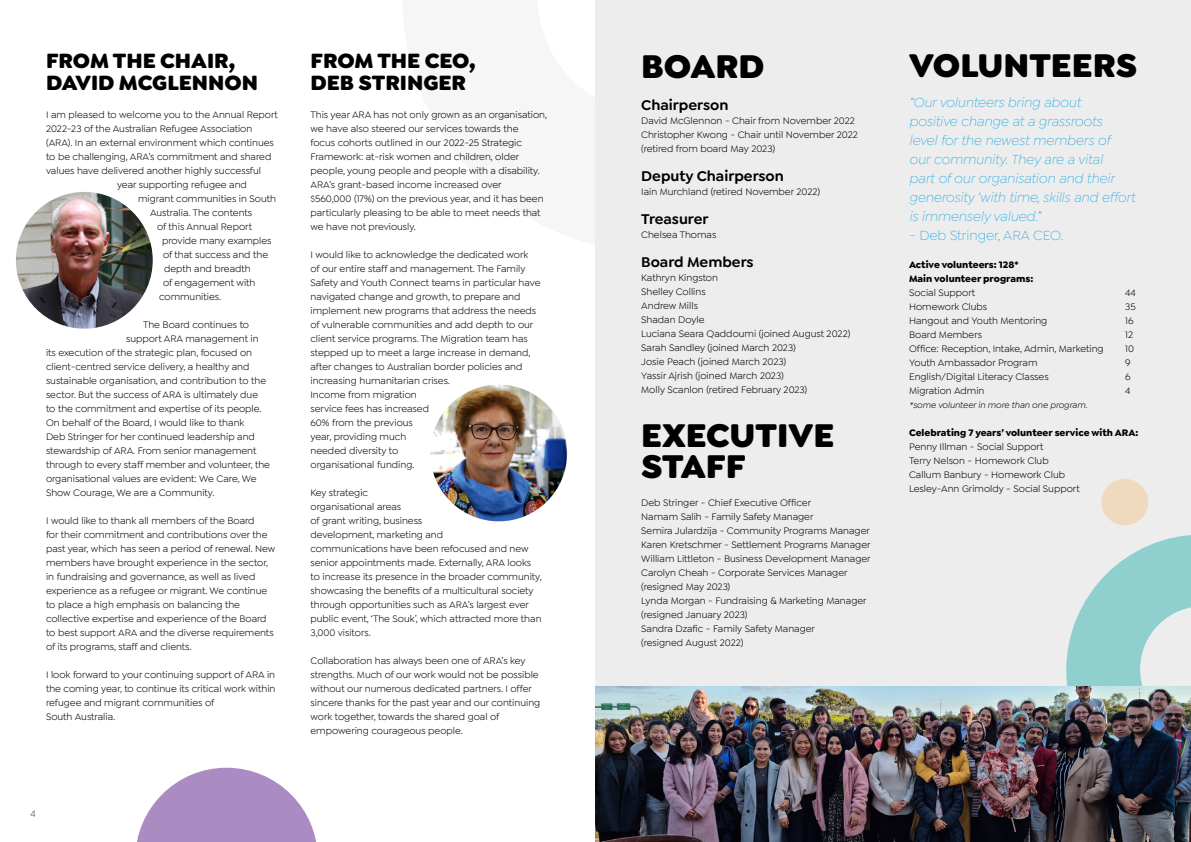
<style>
.page{position:relative;width:1191px;height:842px;background:#fff}
.page>*{position:absolute;margin:0;border:0;box-sizing:border-box;transform-origin:0 0}
.t1{font:900 35px/31px "Goldplay";color:#000}
.t2{font:900 22px/22px "Goldplay";color:#000}
.t3{font:600 15px "Goldplay";color:#000}
.t4{font:italic 300 14px/19px "Goldplay";color:#25aae1}
.t5{font:300 14px "Goldplay";color:#25aae1}
.t6{font:10px/14px "Goldplay";color:#000}
.t7{font:700 10px/14px "Goldplay";color:#000}
.t8{font:300 10px "Goldplay Alt";color:#000}
.t9{font:italic 9px "Goldplay";color:#000}
</style>
<div class="page">
<div style="left:596px;top:0;width:595px;height:842px;background:#ededee"></div>
<div style="left:1101px;top:479px;width:47px;height:46px;background:#efd9bf;border-radius:50%"></div>
<img style="left:430px;top:385px;width:137px;height:136px;border-radius:68px">
<svg style="left:137px;top:768px;width:179px;height:74px"></svg>
<svg style="left:1066px;top:535px;width:125px;height:151px"></svg>
<img style="left:16px;top:192px;width:137px;height:137px;border-radius:68px">
<img style="left:596px;top:686px;width:595px;height:156px">
<h2 class="t2" style="left:46px;top:49px;width:213px">FROM THE CHAIR,<br>DAVID MCGLENNON</h2>
<h2 class="t2" style="left:310px;top:49px;width:167px">FROM THE CEO,<br>DEB STRINGER</h2>
<p class="t6" style="left:46px;top:107px;width:233px">I am pleased to welcome you to the Annual Report</p>
<p class="t6" style="left:46px;top:121px;width:208px">2022-23 of the Australian Refugee Association</p>
<p class="t6" style="left:46px;top:135px;width:229px">(ARA). In an external environment which continues</p>
<p class="t6" style="left:46px;top:149px;width:227px">to be challenging, ARA’s commitment and shared</p>
<p class="t6" style="left:46px;top:163px;width:217px">values have delivered another highly successful</p>
<p class="t6" style="left:117px;top:177px;width:131px">year supporting refugee and</p>
<p class="t6" style="left:138px;top:191px;width:139px">migrant communities in South</p>
<p class="t6" style="left:150px;top:205px;width:104px">Australia. The contents</p>
<p class="t6" style="left:157px;top:219px;width:96px">of this Annual Report</p>
<p class="t6" style="left:162px;top:233px;width:111px">provide many examples</p>
<p class="t6" style="left:163px;top:247px;width:107px">of that success and the</p>
<p class="t6" style="left:164px;top:261px;width:88px">depth and breadth</p>
<p class="t6" style="left:163px;top:275px;width:94px">of engagement with</p>
<p class="t6" style="left:159px;top:289px;width:64px">communities.</p>
<p class="t6" style="left:143px;top:317px;width:108px">The Board continues to</p>
<p class="t6" style="left:126px;top:331px;width:134px">support ARA management in</p>
<p class="t6" style="left:46px;top:345px;width:208px">its execution of the strategic plan, focused on</p>
<p class="t6" style="left:46px;top:359px;width:205px">client-centred service delivery, a healthy and</p>
<p class="t6" style="left:46px;top:373px;width:222px">sustainable organisation, and contribution to the</p>
<p class="t6" style="left:46px;top:387px;width:214px">sector. But the success of ARA is ultimately due</p>
<p class="t6" style="left:46px;top:401px;width:217px">to the commitment and expertise of its people.</p>
<p class="t6" style="left:46px;top:415px;width:200px">On behalf of the Board, I would like to thank</p>
<p class="t6" style="left:46px;top:429px;width:210px">Deb Stringer for her continued leadership and</p>
<p class="t6" style="left:46px;top:443px;width:212px">stewardship of ARA. From senior management</p>
<p class="t6" style="left:46px;top:457px;width:225px">through to every staff member and volunteer, the</p>
<p class="t6" style="left:46px;top:471px;width:212px">organisational values are evident: We Care, We</p>
<p class="t6" style="left:46px;top:485px;width:170px">Show Courage, We are a Community.</p>
<p class="t6" style="left:46px;top:513px;width:231px">I would like to thank all members of the Board<br>for their commitment and contributions over the past year, which has seen a period of renewal. New members have brought experience in the sector, in fundraising and governance, as well as lived experience as a refugee or migrant. We continue to place a high emphasis on balancing the collective expertise and experience of the Board to best support ARA and the diverse requirements of its programs, staff and clients.</p>
<p class="t6" style="left:46px;top:667px;width:231px">I look forward to your continuing support of ARA in the coming year, to continue its critical work within refugee and migrant communities of<br>South Australia.</p>
<p class="t6" style="left:310px;top:107px;width:238px">This year ARA has not only grown as an organisation, we have also steered our services towards the<br>focus cohorts outlined in our 2022-25 Strategic Framework: at-risk women and children, older people, young people and people with a disability.<br>ARA’s grant-based income increased over<br>$560,000 (17%) on the previous year, and it has been particularly pleasing to be able to meet needs that we have not previously.</p>
<p class="t6" style="left:310px;top:247px;width:232px">I would like to acknowledge the dedicated work<br>of our entire staff and management. The Family Safety and Youth Connect teams in particular have navigated change and growth, to prepare and implement new programs that address the needs of vulnerable communities and add depth to our client service programs. The Migration team has stepped up to meet a large increase in demand, after changes to Australian border policies and increasing humanitarian crises.<br>Income from migration<br>service fees has increased<br>60% from the previous<br>year, providing much<br>needed diversity to<br>organisational funding.</p>
<p class="t6" style="left:310px;top:485px;width:233px">Key strategic<br>organisational areas<br>of grant writing, business<br>development, marketing and<br>communications have been refocused and new senior appointments made. Externally, ARA looks to increase its presence in the broader community, showcasing the benefits of a multicultural society through opportunities such as ARA’s largest ever public event, ‘The Souk’, which attracted more than 3,000 visitors.</p>
<p class="t6" style="left:310px;top:653px;width:231px">Collaboration has always been one of ARA’s key strengths. Much of our work would not be possible without our numerous dedicated partners. I offer sincere thanks for the past year and our continuing work together, towards the shared goal of empowering courageous people.</p>
<p class="t8" style="left:31px;top:808px;width:7px">4</p>
<h1 class="t1" style="left:641px;top:50px;width:125px">BOARD</h1>
<h3 class="t3" style="left:641px;top:96px;width:89px">Chairperson</h3>
<p class="t6" style="left:641px;top:114px;width:218px">David McGlennon - Chair from November 2022<br>Christopher Kwong - Chair until November 2022 (retired from board May 2023)</p>
<h3 class="t3" style="left:641px;top:167px;width:144px">Deputy Chairperson</h3>
<p class="t6" style="left:641px;top:185px;width:180px">Iain Murchland (retired November 2022)</p>
<h3 class="t3" style="left:641px;top:210px;width:69px">Treasurer</h3>
<p class="t6" style="left:641px;top:228px;width:77px">Chelsea Thomas</p>
<h3 class="t3" style="left:641px;top:253px;width:114px">Board Members</h3>
<p class="t6" style="left:641px;top:271px;width:211px">Kathryn Kingston<br>Shelley Collins<br>Andrew Mills<br>Shadan Doyle<br>Luciana Seara Qaddoumi (joined August 2022)<br>Sarah Sandley (joined March 2023)<br>Josie Peach (joined March 2023)<br>Yassir Ajrish (joined March 2023)<br>Molly Scanlon (retired February 2023)</p>
<h1 class="t1" style="left:641px;top:419px;width:194px">EXECUTIVE<br>STAFF</h1>
<p class="t6" style="left:641px;top:496px;width:231px">Deb Stringer - Chief Executive Officer<br>Namam Salih - Family Safety Manager<br>Semira Julardzija - Community Programs Manager Karen Kretschmer - Settlement Programs Manager William Littleton - Business Development Manager Carolyn Cheah - Corporate Services Manager (resigned May 2023)<br>Lynda Morgan - Fundraising &amp; Marketing Manager (resigned January 2023)<br>Sandra Dzafic - Family Safety Manager<br>(resigned August 2022)</p>
<h1 class="t1" style="left:909px;top:49px;width:230px">VOLUNTEERS</h1>
<h3 class="t4" style="left:909px;top:93px;width:228px">“Our volunteers bring about<br>positive change at a grassroots<br>level for the newest members of<br>our community. They are a vital<br>part of our organisation and their generosity ‘with time, skills and effort is immensely valued.”</h3>
<h3 class="t5" style="left:909px;top:228px;width:156px">- Deb Stringer, ARA CEO.</h3>
<p class="t7" style="left:909px;top:258px;width:126px">Active volunteers: 128*<br>Main volunteer programs:</p>
<p class="t6" style="left:909px;top:286px;width:68px">Social Support</p>
<p class="t6" style="left:1125px;top:286px;width:12px">44</p>
<p class="t6" style="left:909px;top:300px;width:80px">Homework Clubs</p>
<p class="t6" style="left:1125px;top:300px;width:12px">35</p>
<p class="t6" style="left:909px;top:314px;width:140px">Hangout and Youth Mentoring</p>
<p class="t6" style="left:1125px;top:314px;width:10px">16</p>
<p class="t6" style="left:909px;top:328px;width:74px">Board Members</p>
<p class="t6" style="left:1125px;top:328px;width:10px">12</p>
<p class="t6" style="left:909px;top:342px;width:196px">Office: Reception, Intake, Admin, Marketing</p>
<p class="t6" style="left:1125px;top:342px;width:10px">10</p>
<p class="t6" style="left:909px;top:356px;width:130px">Youth Ambassador Program</p>
<p class="t6" style="left:1125px;top:356px;width:7px">9</p>
<p class="t6" style="left:909px;top:370px;width:141px">English/Digital Literacy Classes</p>
<p class="t6" style="left:1125px;top:370px;width:7px">6</p>
<p class="t6" style="left:909px;top:384px;width:77px">Migration Admin</p>
<p class="t6" style="left:1125px;top:384px;width:7px">4</p>
<p class="t9" style="left:909px;top:400px;width:180px">*some volunteer in more than one program.</p>
<p class="t7" style="left:909px;top:426px;width:231px">Celebrating 7 years’ volunteer service with ARA:</p>
<p class="t6" style="left:909px;top:440px;width:172px">Penny Illman - Social Support<br>Terry Nelson - Homework Club<br>Callum Banbury - Homework Club<br>Lesley-Ann Grimoldy - Social Support</p>
</div>
